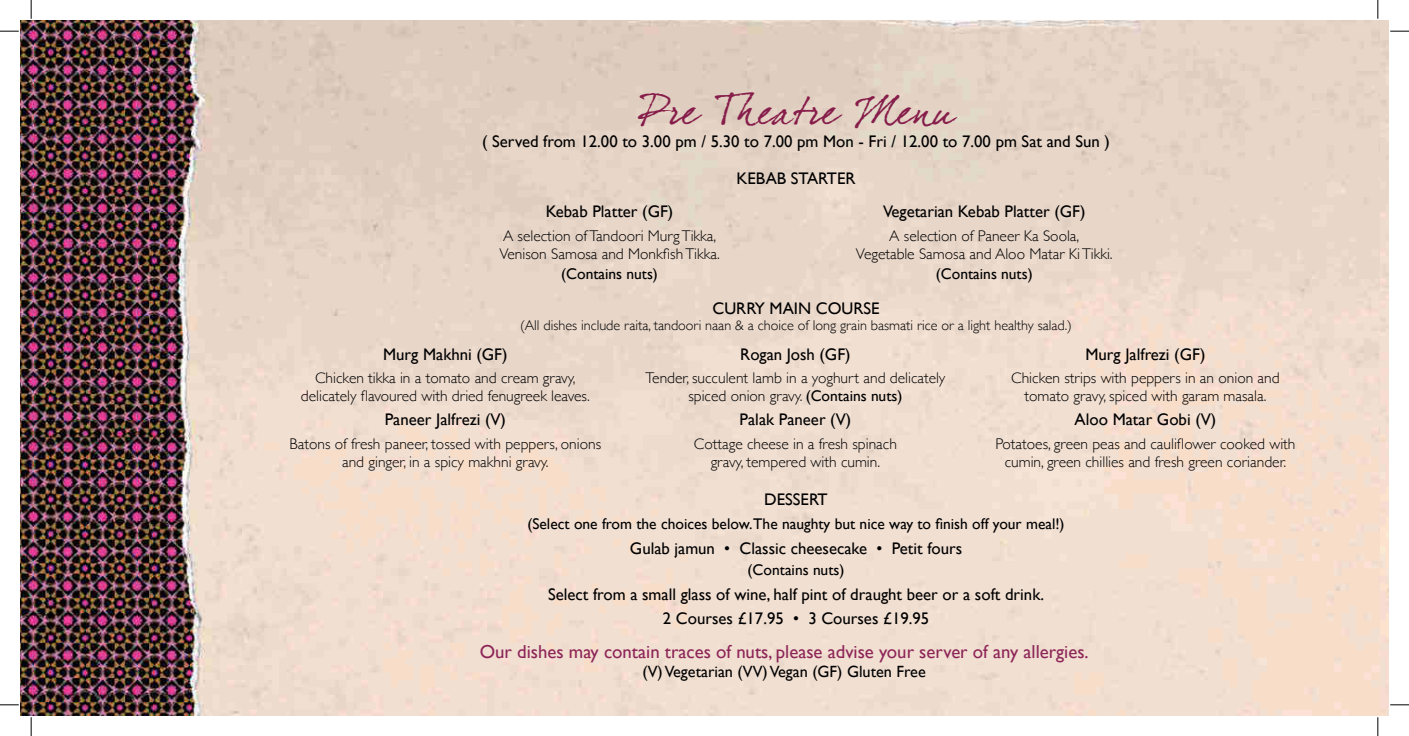
<style>
.page{position:relative;width:1409px;height:736px;background:#fff}
.page>*{position:absolute;margin:0;border:0;box-sizing:border-box;transform-origin:0 0}
.t1{font:38.62px "Dear Joefour";letter-spacing:.025em;color:#861d4a}
.t2{font:18.75px "Gill Sans";color:#8d2558}
.t3{font:16.75px/36.6px "Gill Sans";color:#000001;text-align:center}
.t4{font:16.25px "Gill Sans";color:#000001}
.t5{font:300 15.5px/18px "Gill Sans";color:#000001;text-align:center}
.t6{font:15.5px "Gill Sans";color:#000001}
.t7{font:300 14.12px "Gill Sans";color:#000001}
.s1{font-weight:400}
</style>
<div class="page">
<img style="left:21px;top:21px;width:1360px;height:694px">
<svg style="left:0;top:30px;width:19px;height:2px"></svg>
<svg style="left:1390px;top:30px;width:19px;height:2px"></svg>
<svg style="left:0;top:704px;width:19px;height:1px"></svg>
<svg style="left:1390px;top:704px;width:19px;height:1px"></svg>
<svg style="left:30px;top:0;width:2px;height:19px"></svg>
<svg style="left:30px;top:717px;width:2px;height:19px"></svg>
<svg style="left:1377px;top:0;width:1px;height:19px"></svg>
<svg style="left:1377px;top:717px;width:1px;height:19px"></svg>
<h1 class="t1" style="left:640px;top:88px;width:313px">Pre Th eatre Menu</h1>
<p class="t3" style="left:482px;top:123px;width:629px">( Served from 12.00 to 3.00 pm / 5.30 to 7.00 pm Mon - Fri / 12.00 to 7.00 pm Sat and Sun )<br>KEBAB STARTER</p>
<p class="t3" style="left:546px;top:193px;width:129px">Kebab Platter (GF)</p>
<p class="t5" style="left:499px;top:226px;width:222px;text-align:left">A selection of Tandoori Murg Tikka,<br>Venison Samosa and Monkfish Tikka.</p>
<p class="t6" style="left:561px;top:264px;width:98px">(Contains nuts)</p>
<p class="t3" style="left:883px;top:193px;width:204px">Vegetarian Kebab Platter (GF)</p>
<p class="t5" style="left:856px;top:226px;width:258px">A selection of Paneer Ka Soola,<br>Vegetable Samosa and Aloo Matar Ki Tikki.</p>
<p class="t6" style="left:936px;top:264px;width:98px">(Contains nuts)</p>
<p class="t3" style="left:712px;top:290px;width:169px">CURRY MAIN COURSE</p>
<p class="t7" style="left:520px;top:314px;width:553px">(All dishes include raita, tandoori naan &amp; a choice of long grain basmati rice or a light healthy salad.)</p>
<p class="t3" style="left:383px;top:335px;width:126px">Murg Makhni (GF)</p>
<p class="t5" style="left:301px;top:368px;width:290px">Chicken tikka in a tomato and cream gravy, delicately flavoured with dried fenugreek leaves.</p>
<p class="t3" style="left:385px;top:401px;width:123px">Paneer Jalfrezi (V)</p>
<p class="t5" style="left:289px;top:433px;width:313px">Batons of fresh paneer, tossed with peppers, onions and ginger, in a spicy makhni gravy.</p>
<p class="t3" style="left:740px;top:335px;width:112px">Rogan Josh (GF)</p>
<p class="t5" style="left:645px;top:368px;width:301px">Tender, succulent lamb in a yoghurt and delicately spiced onion gravy. <span class="s1">(Contains nuts)</span></p>
<p class="t3" style="left:739px;top:401px;width:113px">Palak Paneer (V)</p>
<p class="t5" style="left:694px;top:433px;width:205px">Cottage cheese in a fresh spinach gravy, tempered with cumin.</p>
<p class="t3" style="left:1085px;top:335px;width:121px">Murg Jalfrezi (GF)</p>
<p class="t5" style="left:1011px;top:368px;width:270px">Chicken strips with peppers in an onion and tomato gravy, spiced with garam masala.</p>
<p class="t3" style="left:1074px;top:401px;width:143px">Aloo Matar Gobi (V)</p>
<p class="t5" style="left:995px;top:433px;width:302px">Potatoes, green peas and cauliflower cooked with cumin, green chillies and fresh green coriander.</p>
<p class="t3" style="left:764px;top:481px;width:65px">DESSERT</p>
<p class="t6" style="left:527px;top:514px;width:539px">(Select one from the choices below.The naughty but nice way to finish off your meal!)</p>
<p class="t3" style="left:630px;top:530px;width:334px">Gulab jamun • Classic cheesecake • Petit fours</p>
<p class="t6" style="left:748px;top:560px;width:98px">(Contains nuts)</p>
<p class="t3" style="left:548px;top:583px;width:497px;line-height:23.2px">Select from a small glass of wine, half pint of draught beer or a soft drink.<br>2 Courses £17.95 • 3 Courses £19.95</p>
<p class="t2" style="left:480px;top:640px;width:610px">Our dishes may contain traces of nuts, please advise your server of any allergies.</p>
<p class="t4" style="left:642px;top:662px;width:285px">(V) Vegetarian (VV) Vegan (GF) Gluten Free</p>
</div>
